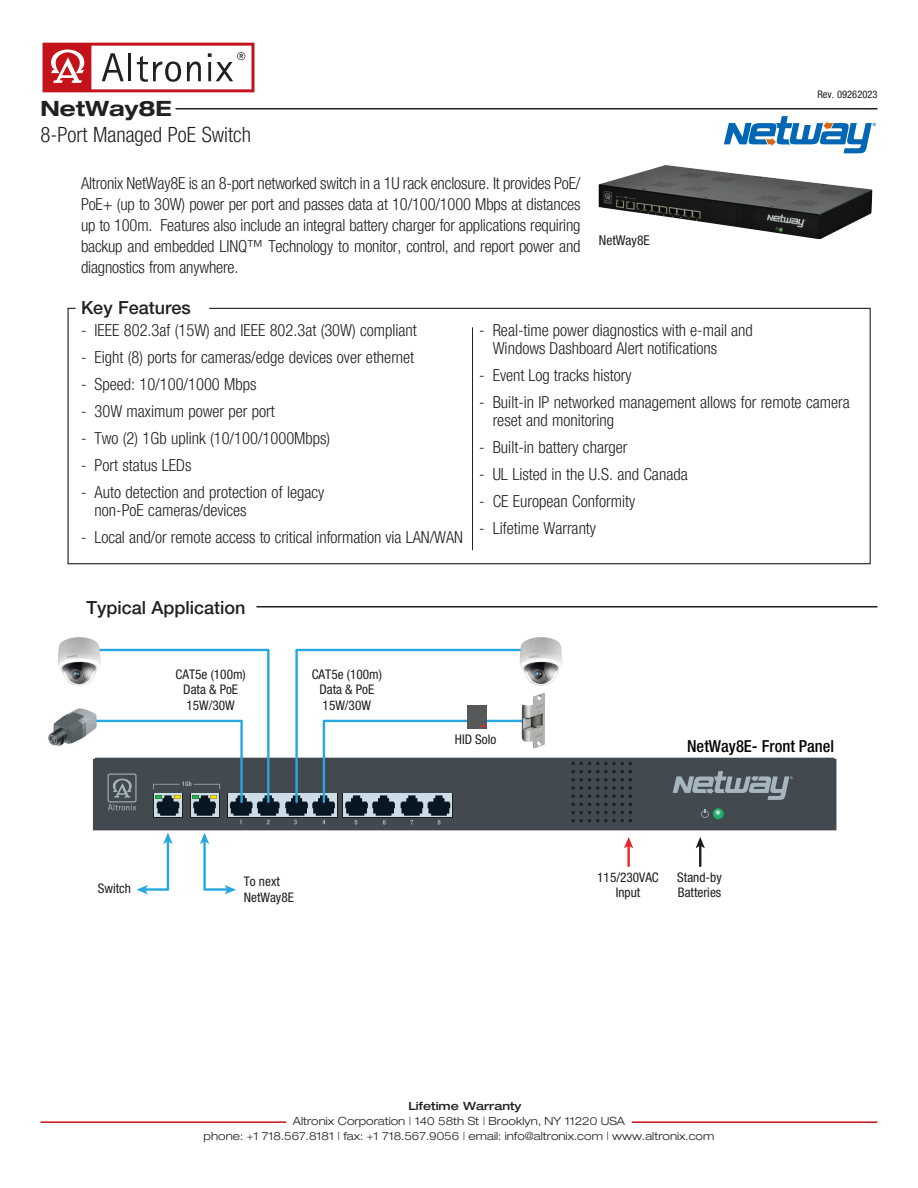
<style>
.page{position:relative;width:918px;height:1188px;background:#fff}
.page>*{position:absolute;margin:0;border:0;box-sizing:border-box;transform-origin:0 0}
.t1{font:300 condensed 21px "Helvetica Neue LT Pro";color:#231f20}
.t2{font:700 expanded 21px "Helvetica Neue LT Pro";color:#231f20}
.t3{font:500 18px "Helvetica Neue LT Pro";color:#231f20}
.t4{font:500 condensed 16.65px "Helvetica Neue LT Pro";color:#050604}
.t5{font:300 condensed 16.5px/21px "Helvetica Neue LT Pro";color:#231f20}
.t6{font:condensed 13.5px "Helvetica Neue LT Pro";color:#231f20}
.t7{font:condensed 13.35px/15.5px "Helvetica Neue LT Pro";color:#211d1e;text-align:center}
.t8{font:300 expanded 11.25px/15px "Helvetica Neue LT Pro";color:#231f20;text-align:center}
.t9{font:500 expanded 11.25px "Helvetica Neue LT Pro";color:#231f20}
.t10{font:condensed 10.5px "Helvetica Neue LT Pro";color:#231f20}
.t11{font:700 4.5px "Arial";color:#0166b3}
</style>
<div class="page">
<svg style="left:67px;top:307px;width:804px;height:258px"></svg>
<hr style="left:472px;top:327px;width:1px;height:223px;background:#231f20">
<img style="left:599px;top:165px;width:273px;height:74px">
<div style="left:93px;top:758px;width:743px;height:72px;background:#424a4f"></div>
<svg style="left:571px;top:762px;width:61px;height:60px;background:#3c4247"></svg>
<svg style="left:673px;top:771px;width:120px;height:29px;background:#69747b"></svg>
<svg style="left:701px;top:808px;width:23px;height:11px"></svg>
<img style="left:530px;top:693px;width:15px;height:56px">
<img style="left:48px;top:708px;width:31px;height:38px">
<svg style="left:79px;top:649px;width:451px;height:176px"></svg>
<svg style="left:200px;top:833px;width:36px;height:61px"></svg>
<svg style="left:136px;top:833px;width:37px;height:61px"></svg>
<svg style="left:624px;top:837px;width:9px;height:11px"></svg>
<hr style="left:627px;top:842px;width:3px;height:25px;background:#ec2328">
<svg style="left:696px;top:837px;width:9px;height:11px"></svg>
<hr style="left:699px;top:842px;width:2px;height:25px;background:#211d1e">
<img style="left:58px;top:637px;width:43px;height:49px">
<img style="left:520px;top:637px;width:43px;height:49px">
<hr style="left:40px;top:1121px;width:246px;height:2px;background:#c4121a">
<hr style="left:632px;top:1121px;width:246px;height:2px;background:#c4121a">
<svg style="left:724px;top:116px;width:148px;height:37px"></svg>
<hr style="left:176px;top:108px;width:702px;height:2px;background:#231f20">
<svg style="left:43px;top:43px;width:211px;height:49px"></svg>
<hr style="left:256px;top:606px;width:622px;height:2px;background:#231f20">
<p class="t2" style="left:40px;top:95px;width:133px">NetWay8E</p>
<p class="t1" style="left:40px;top:123px;width:212px">8-Port Managed PoE Switch</p>
<p class="t5" style="left:81px;top:173px;width:501px;text-align:justify">Altronix NetWay8E is an 8-port networked switch in a 1U rack enclosure. It provides PoE/ PoE+ (up to 30W) power per port and passes data at 10/100/1000 Mbps at distances up to 100m. Features also include an integral battery charger for applications requiring backup and embedded LINQ™ Technology to monitor, control, and report power and diagnostics from anywhere.</p>
<p class="t3" style="left:81px;top:296px;width:111px">Key Features</p>
<p class="t6" style="left:599px;top:232px;width:52px">NetWay8E</p>
<p class="t10" style="left:818px;top:88px;width:61px">Rev. 09262023</p>
<p class="t11" style="left:873px;top:122px;width:5px">®</p>
<p class="t5" style="left:81px;top:319px;width:337px">- IEEE 802.3af (15W) and IEEE 802.3at (30W) compliant</p>
<p class="t5" style="left:81px;top:346px;width:335px">- Eight (8) ports for cameras/edge devices over ethernet</p>
<p class="t5" style="left:81px;top:373px;width:177px">- Speed: 10/100/1000 Mbps</p>
<p class="t5" style="left:81px;top:400px;width:195px">- 30W maximum power per port</p>
<p class="t5" style="left:81px;top:427px;width:250px">- Two (2) 1Gb uplink (10/100/1000Mbps)</p>
<p class="t5" style="left:81px;top:454px;width:112px">- Port status LEDs</p>
<p class="t5" style="left:94px;top:483px;width:231px;line-height:18px;text-indent:-13px">- Auto detection and protection of legacy non-PoE cameras/devices</p>
<p class="t5" style="left:81px;top:526px;width:384px">- Local and/or remote access to critical information via LAN/WAN</p>
<p class="t5" style="left:493px;top:321px;width:262px;line-height:18px;text-indent:-13px">- Real-time power diagnostics with e-mail and<br>Windows Dashboard Alert notifications</p>
<p class="t5" style="left:479px;top:364px;width:154px">- Event Log tracks history</p>
<p class="t5" style="left:493px;top:393px;width:359px;line-height:18px;text-indent:-13px">- Built-in IP networked management allows for remote camera reset and monitoring</p>
<p class="t5" style="left:479px;top:436px;width:150px">- Built-in battery charger</p>
<p class="t5" style="left:479px;top:463px;width:210px">- UL Listed in the U.S. and Canada</p>
<p class="t5" style="left:479px;top:490px;width:158px">- CE European Conformity</p>
<p class="t5" style="left:479px;top:517px;width:118px">- Lifetime Warranty</p>
<p class="t3" style="left:86px;top:597px;width:161px">Typical Application</p>
<p class="t7" style="left:176px;top:666px;width:72px">CAT5e (100m)<br>Data &amp; PoE<br>15W/30W</p>
<p class="t7" style="left:312px;top:666px;width:72px">CAT5e (100m)<br>Data &amp; PoE<br>15W/30W</p>
<p class="t7" style="left:98px;top:880px;width:35px">Switch</p>
<p class="t7" style="left:244px;top:873px;width:52px;text-align:left">To next<br>NetWay8E</p>
<p class="t7" style="left:455px;top:731px;width:43px">HID Solo</p>
<p class="t4" style="left:687px;top:736px;width:149px">NetWay8E- Front Panel</p>
<p class="t7" style="left:597px;top:869px;width:63px">115/230VAC<br>Input</p>
<p class="t7" style="left:677px;top:869px;width:46px;text-align:left">Stand-by<br>Batteries</p>
<p class="t9" style="left:408px;top:1098px;width:115px">Lifetime Warranty</p>
<p class="t8" style="left:204px;top:1113px;width:512px">Altronix Corporation | 140 58th St | Brooklyn, NY 11220 USA<br>phone: +1 718.567.8181 | fax: +1 718.567.9056 | email: info@altronix.com | www.altronix.com</p>
</div>
